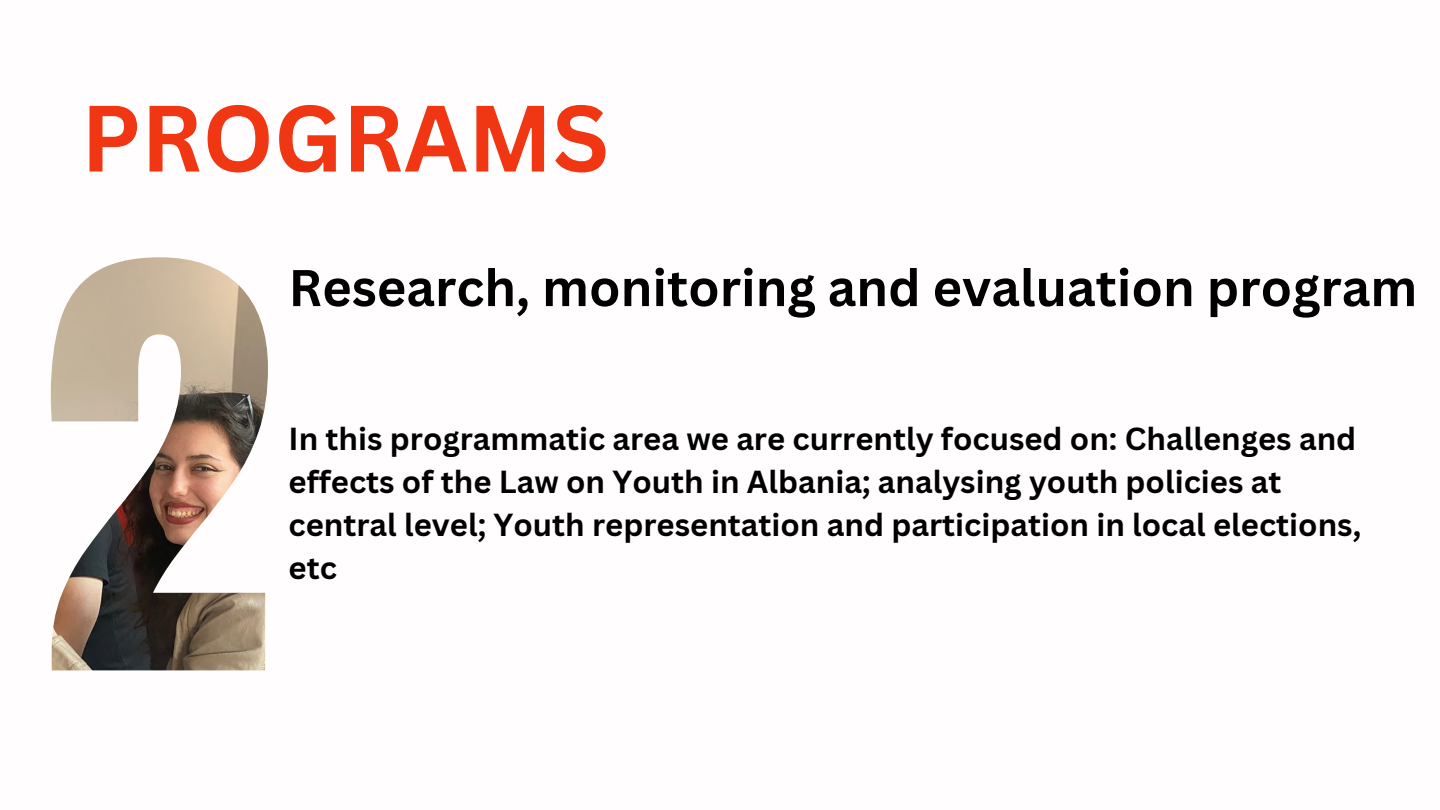
<style>
.page{position:relative;width:1440px;height:810px;background:#fff}
.page>*{position:absolute;margin:0;border:0;box-sizing:border-box;transform-origin:0 0}
.t1{font:700 92px "Canva Sans";color:#f03612}
.t2{font:700 50.4px "Canva Sans";color:#000}
.t3{font:700 31px/42.9px "Canva Sans";color:#000}
</style>
<div class="page">
<img style="left:51px;top:257px;width:217px;height:413px">
<p class="t1" style="left:81px;top:73px;width:530px">PROGRAMS</p>
<p class="t2" style="left:289px;top:252px;width:1130px">Research, monitoring and evaluation program</p>
<p class="t3" style="left:289px;top:417px;width:1074px">In this programmatic area we are currently focused on: Challenges and effects of the Law on Youth in Albania; analysing youth policies at central level; Youth representation and participation in local elections, etc</p>
</div>
